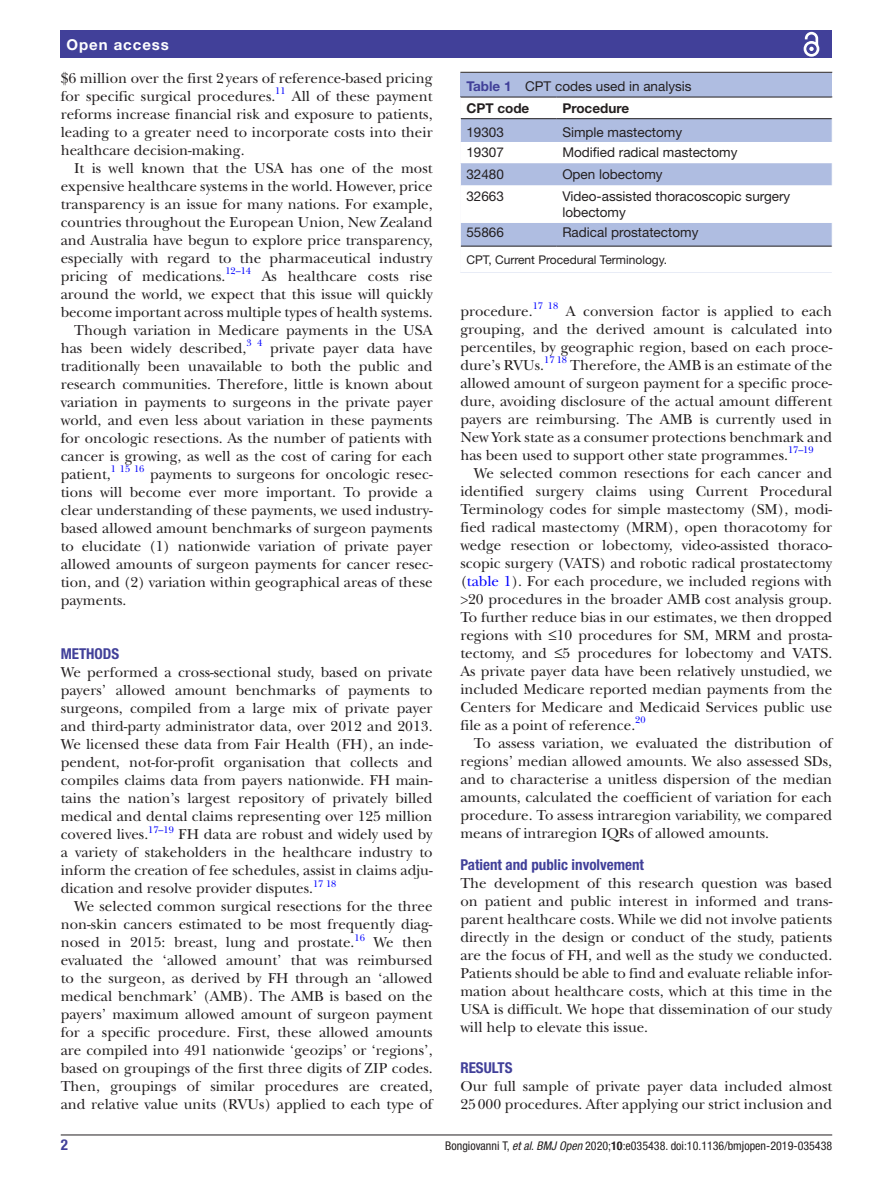
<style>
.page{position:relative;width:893px;height:1191px;background:#fff}
.page>*{position:absolute;margin:0;border:0;box-sizing:border-box;transform-origin:0 0}
.t1{font:15px/18px "New Baskerville";color:#231f20;text-align:justify}
.t2{font:700 condensed 15px "Helvetica Neue LT Std";color:#414099}
.t3{font:700 15px "Helvetica Neue LT Std";letter-spacing:.065em;color:#fff}
.t4{font:13.5px/22px "Helvetica Neue LT Std";color:#231f20}
.t5{font:700 13.5px "Helvetica Neue LT Std";color:#231f20}
.t6{font:condensed 12px "Helvetica Neue LT Std";color:#231f20}
.t7{font:12px "Helvetica Neue LT Std";color:#231f20}
.t8{font:9.9px "New Baskerville";color:#00f}
.s1{font-weight:700;color:#414099}
.s2{font-weight:700}
.s3{color:#00f}
.s4{font-style:italic}
</style>
<div class="page">
<hr style="left:61px;top:1134px;width:771px;height:1px;background:#231f20">
<div style="left:61px;top:31px;width:771px;height:27px;background:#414099"></div>
<svg style="left:803px;top:31px;width:17px;height:26px"></svg>
<div style="left:460px;top:73px;width:372px;height:200px;background:#afbde1"></div>
<hr style="left:460px;top:72px;width:372px;height:1px;background:#231f20">
<div style="left:461px;top:98px;width:371px;height:175px;background:#fff"></div>
<svg style="left:461px;top:119px;width:371px;height:127px"></svg>
<hr style="left:460px;top:97px;width:96px;height:1px;background:#231f20">
<hr style="left:460px;top:118px;width:96px;height:1px;background:#231f20">
<hr style="left:556px;top:97px;width:276px;height:1px;background:#231f20">
<hr style="left:556px;top:118px;width:276px;height:1px;background:#231f20">
<hr style="left:556px;top:246px;width:276px;height:1px;background:#231f20">
<hr style="left:460px;top:246px;width:96px;height:1px;background:#231f20">
<svg style="left:460px;top:97px;width:1px;height:88px"></svg>
<hr style="left:460px;top:185px;width:1px;height:38px;background:#fff">
<svg style="left:460px;top:223px;width:1px;height:50px"></svg>
<hr style="left:466px;top:263px;width:366px;height:1px;background:#fff">
<p class="t3" style="left:66px;top:35px;width:104px">Open access</p>
<p class="t1" style="left:61px;top:69px;width:373px">$6 million over the first 2years of reference-based pricing for specific surgical procedures.</p>
<p class="t8" style="left:275px;top:85px;width:12px">11</p>
<p class="t1" style="left:61px;top:87px;width:373px;text-indent:231px">All of these payment reforms increase financial risk and exposure to patients, leading to a greater need to incorporate costs into their healthcare decision-making.</p>
<p class="t1" style="left:61px;top:159px;width:373px;text-indent:14px">It is well known that the USA has one of the most expensive healthcare systems in the world. However, price transparency is an issue for many nations. For example, countries throughout the European Union, New Zealand and Australia have begun to explore price transparency, especially with regard to the pharmaceutical industry pricing of medications.</p>
<p class="t8" style="left:225px;top:265px;width:27px">12–14</p>
<p class="t1" style="left:262px;top:267px;width:172px">As healthcare costs rise</p>
<p class="t1" style="left:61px;top:285px;width:373px">around the world, we expect that this issue will quickly</p>
<p class="t1" style="left:61px;top:303px;width:373px">become important across multiple types of health systems.</p>
<p class="t1" style="left:74px;top:321px;width:360px">Though variation in Medicare payments in the USA</p>
<p class="t1" style="left:61px;top:339px;width:187px">has been widely described,</p>
<p class="t8" style="left:247px;top:337px;width:17px">3 4</p>
<p class="t1" style="left:61px;top:339px;width:373px;text-indent:209px">private payer data have traditionally been unavailable to both the public and research communities. Therefore, little is known about variation in payments to surgeons in the private payer world, and even less about variation in these payments for oncologic resections. As the number of patients with cancer is growing, as well as the cost of caring for each patient,<sup>1</sup> <sup>15</sup> <sup>16</sup> payments to surgeons for oncologic resec&shy;tions will become ever more important. To provide a clear understanding of these payments, we used industry&shy;based allowed amount benchmarks of surgeon payments to elucidate (1) nationwide variation of private payer allowed amounts of surgeon payments for cancer resec&shy;tion, and (2) variation within geographical areas of these payments.</p>
<p class="t2" style="left:61px;top:645px;width:60px">METHODS</p>
<p class="t1" style="left:61px;top:663px;width:373px">We performed a cross-sectional study, based on private payers’ allowed amount benchmarks of payments to surgeons, compiled from a large mix of private payer and third-party administrator data, over 2012 and 2013.<br>We licensed these data from Fair Health (FH), an inde&shy;pendent, not-for-profit organisation that collects and compiles claims data from payers nationwide. FH main&shy;tains the nation’s largest repository of privately billed medical and dental claims representing over 125 million covered lives.</p>
<p class="t8" style="left:148px;top:823px;width:27px">17–19</p>
<p class="t1" style="left:61px;top:825px;width:373px;text-indent:118px">FH data are robust and widely used by a variety of stakeholders in the healthcare industry to inform the creation of fee schedules, assist in claims adju&shy;dication and resolve provider disputes.</p>
<p class="t8" style="left:313px;top:877px;width:25px">17 18</p>
<p class="t1" style="left:61px;top:897px;width:373px;text-indent:14px">We selected common surgical resections for the three non-skin cancers estimated to be most frequently diag&shy;nosed in 2015: breast, lung and prostate.</p>
<p class="t8" style="left:355px;top:931px;width:12px">16</p>
<p class="t1" style="left:61px;top:933px;width:373px;text-indent:313px">We then evaluated the ‘allowed amount’ that was reimbursed to the surgeon, as derived by FH through an ‘allowed medical benchmark’ (AMB). The AMB is based on the payers’ maximum allowed amount of surgeon payment for a specific procedure. First, these allowed amounts are compiled into 491 nationwide ‘geozips’ or ‘regions’, based on groupings of the first three digits of ZIP codes.<br>Then, groupings of similar procedures are created, and relative value units (RVUs) applied to each type of</p>
<p class="t4" style="left:466px;top:75px;width:227px"><span class="s1">Table 1</span> CPT codes used in analysis<br><span class="s2">CPT code</span></p>
<p class="t5" style="left:562px;top:99px;width:68px">Procedure</p>
<p class="t4" style="left:466px;top:121px;width:39px">19303</p>
<p class="t4" style="left:562px;top:121px;width:121px">Simple mastectomy</p>
<p class="t4" style="left:466px;top:141px;width:39px">19307</p>
<p class="t4" style="left:562px;top:141px;width:177px">Modified radical mastectomy</p>
<p class="t4" style="left:466px;top:163px;width:39px">32480</p>
<p class="t4" style="left:562px;top:163px;width:102px">Open lobectomy</p>
<p class="t4" style="left:466px;top:185px;width:39px">32663</p>
<p class="t4" style="left:562px;top:188px;width:229px;line-height:16.2px">Video-assisted thoracoscopic surgery lobectomy</p>
<p class="t4" style="left:466px;top:221px;width:39px">55866</p>
<p class="t4" style="left:562px;top:221px;width:138px">Radical prostatectomy</p>
<p class="t7" style="left:466px;top:252px;width:202px">CPT, Current Procedural Terminology.</p>
<p class="t1" style="left:460px;top:302px;width:99px">procedure.<sup>17</sup> <sup>18</sup></p>
<p class="t1" style="left:460px;top:302px;width:373px;text-indent:105px">A conversion factor is applied to each grouping, and the derived amount is calculated into percentiles, by geographic region, based on each proce&shy;dure’s RVUs.</p>
<p class="t8" style="left:544px;top:354px;width:24px">17 18</p>
<p class="t1" style="left:460px;top:356px;width:373px;text-indent:110px">Therefore, the AMB is an estimate of the allowed amount of surgeon payment for a specific proce&shy;dure, avoiding disclosure of the actual amount different payers are reimbursing. The AMB is currently used in New York state as a consumer protections benchmark and has been used to support other state programmes.</p>
<p class="t8" style="left:788px;top:444px;width:27px">17–19</p>
<p class="t1" style="left:460px;top:464px;width:373px;text-indent:14px">We selected common resections for each cancer and identified surgery claims using Current Procedural Terminology codes for simple mastectomy (SM), modi&shy;fied radical mastectomy (MRM), open thoracotomy for wedge resection or lobectomy, video-assisted thoraco&shy;scopic surgery (VATS) and robotic radical prostatectomy (<span class="s3">table 1</span>). For each procedure, we included regions with &gt;20 procedures in the broader AMB cost analysis group.<br>To further reduce bias in our estimates, we then dropped regions with ≤10 procedures for SM, MRM and prosta&shy;tectomy, and ≤5 procedures for lobectomy and VATS.<br>As private payer data have been relatively unstudied, we included Medicare reported median payments from the Centers for Medicare and Medicaid Services public use file as a point of reference.</p>
<p class="t8" style="left:635px;top:714px;width:12px">20</p>
<p class="t1" style="left:460px;top:734px;width:373px;text-indent:14px">To assess variation, we evaluated the distribution of regions’ median allowed amounts. We also assessed SDs, and to characterise a unitless dispersion of the median amounts, calculated the coefficient of variation for each procedure. To assess intraregion variability, we compared means of intraregion IQRs of allowed amounts.</p>
<p class="t2" style="left:460px;top:855px;width:185px">Patient and public involvement</p>
<p class="t1" style="left:460px;top:874px;width:373px">The development of this research question was based on patient and public interest in informed and trans&shy;parent healthcare costs. While we did not involve patients directly in the design or conduct of the study, patients are the focus of FH, and well as the study we conducted.<br>Patients should be able to find and evaluate reliable infor&shy;mation about healthcare costs, which at this time in the USA is difficult. We hope that dissemination of our study will help to elevate this issue.</p>
<p class="t2" style="left:460px;top:1059px;width:54px">RESULTS</p>
<p class="t1" style="left:460px;top:1077px;width:373px">Our full sample of private payer data included almost<br>25000 procedures. After applying our strict inclusion and</p>
<p class="t2" style="left:61px;top:1135px;width:9px">2</p>
<p class="t6" style="left:445px;top:1138px;width:388px">Bongiovanni T, <span class="s4">et al</span>. <span class="s4">BMJ Open</span> 2020;<span class="s2">10</span>:e035438. doi:10.1136/bmjopen-2019-035438</p>
</div>
